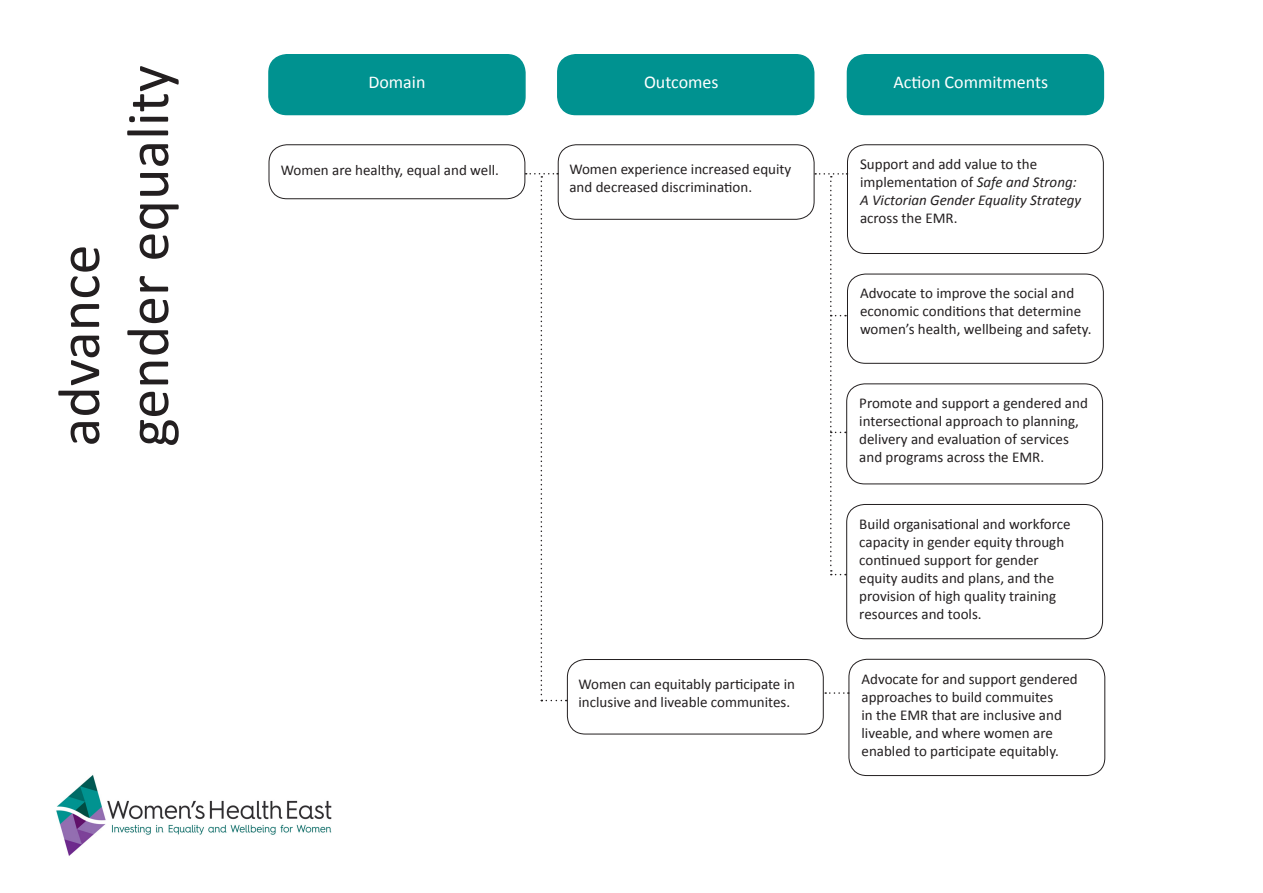
<style>
.page{position:relative;width:1263px;height:893px;background:#fff}
.page>*{position:absolute;margin:0;border:0;box-sizing:border-box;transform-origin:0 0}
.t1{font:60px "Calibri";color:#231f20}
.t2{font:18px "Calibri";color:#fff}
.t3{font:15px/18px "Calibri";color:#231f20}
.t4{font:italic 15px/18px "Calibri";color:#231f20}
.s1{font-style:normal}
</style>
<div class="page">
<div style="left:269px;top:55px;width:256px;height:60px;background:#009290;border-radius:18px"></div>
<div style="left:268px;top:54px;width:258px;height:61px;border:2px solid #009290;border-radius:18px"></div>
<div style="left:558px;top:55px;width:256px;height:60px;background:#009290;border-radius:18px"></div>
<div style="left:557px;top:54px;width:257px;height:61px;border:2px solid #009290;border-radius:18px"></div>
<div style="left:847px;top:55px;width:256px;height:60px;background:#009290;border-radius:18px"></div>
<div style="left:847px;top:54px;width:257px;height:61px;border:2px solid #009290;border-radius:18px"></div>
<div style="left:269px;top:144px;width:256px;height:55px;border:1px solid #231f20;border-radius:18px"></div>
<div style="left:558px;top:144px;width:256px;height:76px;border:1px solid #231f20;border-radius:18px"></div>
<div style="left:847px;top:144px;width:257px;height:110px;border:1px solid #231f20;border-radius:18px"></div>
<div style="left:847px;top:274px;width:257px;height:90px;border:1px solid #231f20;border-radius:18px"></div>
<div style="left:846px;top:383px;width:257px;height:101px;border:1px solid #231f20;border-radius:18px"></div>
<div style="left:846px;top:504px;width:257px;height:135px;border:1px solid #231f20;border-radius:18px"></div>
<div style="left:567px;top:659px;width:257px;height:75px;border:1px solid #231f20;border-radius:18px"></div>
<div style="left:848px;top:659px;width:257px;height:117px;border:1px solid #231f20;border-radius:18px"></div>
<svg style="left:526px;top:173px;width:41px;height:528px"></svg>
<svg style="left:825px;top:692px;width:24px;height:2px"></svg>
<img style="left:56px;top:775px;width:276px;height:81px">
<svg style="left:815px;top:173px;width:32px;height:402px"></svg>
<p class="t1" style="left:41px;top:446px;width:203px;rotate:-90deg">advance</p>
<p class="t1" style="left:110px;top:446px;width:383px;rotate:-90deg">gender equality</p>
<p class="t2" style="left:368px;top:71px;width:59px">Domain</p>
<p class="t2" style="left:644px;top:71px;width:76px">Outcomes</p>
<p class="t2" style="left:893px;top:71px;width:156px">Action Commitments</p>
<p class="t3" style="left:281px;top:161px;width:220px">Women are healthy, equal and well.</p>
<p class="t3" style="left:569px;top:160px;width:224px">Women experience increased equity and decreased discrimination.</p>
<p class="t3" style="left:860px;top:155px;width:179px">Support and add value to the</p>
<p class="t4" style="left:860px;top:173px;width:223px"><span class="s1">implementation of</span> Safe and Strong:<br>A Victorian Gender Equality Strategy <span class="s1">across the EMR.</span></p>
<p class="t3" style="left:860px;top:284px;width:233px">Advocate to improve the social and economic conditions that determine women’s health, wellbeing and safety.</p>
<p class="t3" style="left:859px;top:394px;width:230px">Promote and support a gendered and intersectional approach to planning, delivery and evaluation of services and programs across the EMR.</p>
<p class="t3" style="left:859px;top:515px;width:213px">Build organisational and workforce capacity in gender equity through continued support for gender</p>
<p class="t3" style="left:859px;top:569px;width:196px">equity audits and plans, and the</p>
<p class="t3" style="left:859px;top:587px;width:198px">provision of high quality training resources and tools.</p>
<p class="t3" style="left:578px;top:675px;width:218px">Women can equitably participate in inclusive and liveable communites.</p>
<p class="t3" style="left:861px;top:670px;width:218px">Advocate for and support gendered approaches to build commuites</p>
<p class="t3" style="left:861px;top:706px;width:202px">in the EMR that are inclusive and</p>
<p class="t3" style="left:861px;top:724px;width:193px">liveable, and where women are</p>
<p class="t3" style="left:861px;top:742px;width:199px">enabled to participate equitably.</p>
</div>
